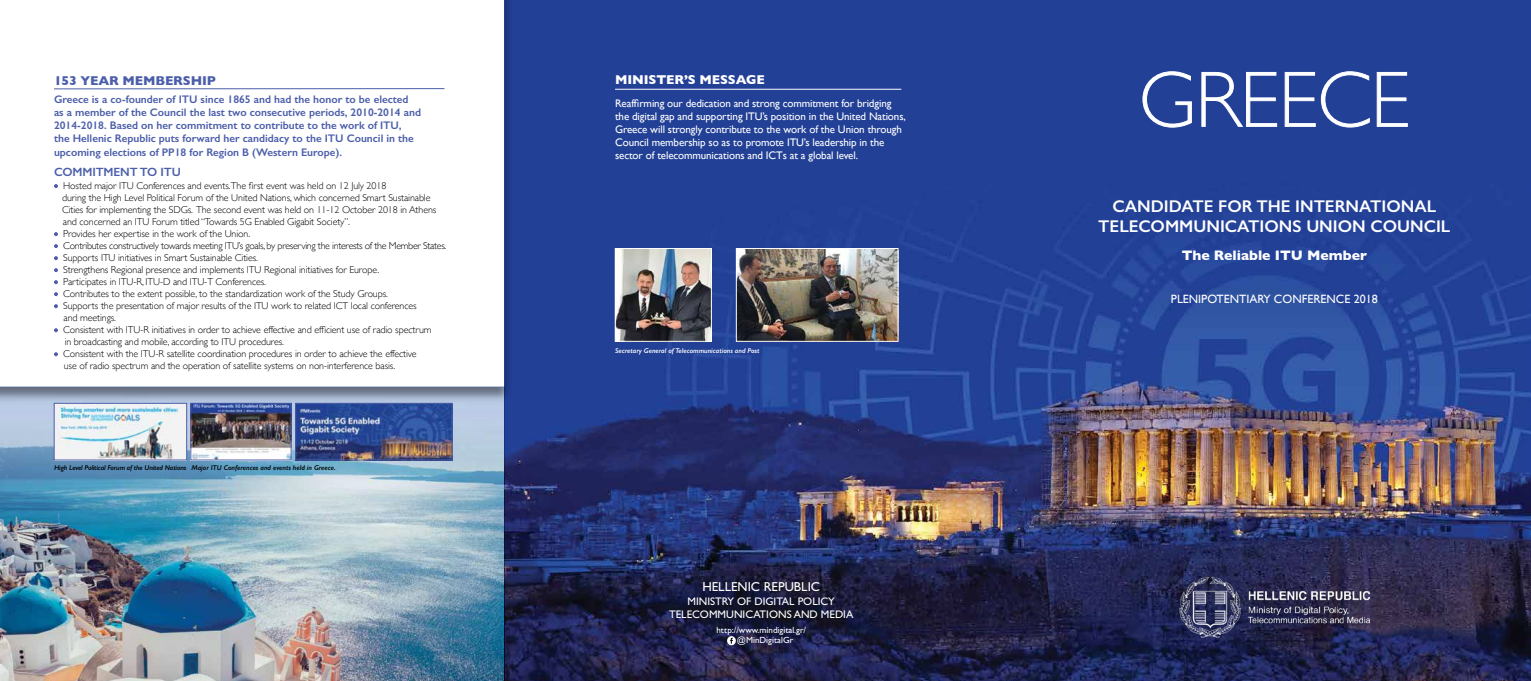
<style>
.page{position:relative;width:1531px;height:681px;background:#fff}
.page>*{position:absolute;margin:0;border:0;box-sizing:border-box;transform-origin:0 0}
.t1{font:300 expanded 79px "Gill Sans Hel";color:#fff}
.t2{font:600 17px/20.4px "Gill Sans";color:#fff;text-align:center}
.t3{font:700 14px "Gill Sans";color:#fff}
.t4{font:700 13px "Gill Sans";letter-spacing:-.01em;color:#4b5eaa}
.t5{font:700 13px "Gill Sans";letter-spacing:-.01em;color:#fff}
.t6{font:13px "Gill Sans Hel";color:#fff}
.t7{font:12px "Gill Sans";color:#fff}
.t8{font:600 12px "Gill Sans";letter-spacing:-.01em;color:#4b5eaa}
.t9{font:600 11px/13.2px "Gill Sans";color:#4b5eaa}
.t10{font:11px/13px "Gill Sans";letter-spacing:-.01em;color:#fff}
.t11{font:11px/13.2px "Gill Sans Hel";color:#fff;text-align:center}
.t12{font:300 10px/12px "Gill Sans";letter-spacing:-.01em;color:#000}
.t13{font:9px/10.8px "Gill Sans Hel";color:#fff}
.t14{font:italic 600 7px "Gill Sans";letter-spacing:-.02em;color:#000}
.t15{font:italic 600 7px "Gill Sans";color:#fff}
</style>
<div class="page">
<img style="left:505px;top:0;width:1026px;height:680px">
<img style="left:0;top:549px;width:505px;height:131px">
<img style="left:0;top:403px;width:505px;height:146px">
<div style="left:0;top:0;width:513px;height:403px;background:#000;opacity:.45"></div>
<div style="left:0;top:0;width:505px;height:386px;background:#fff"></div>
<svg style="left:54px;top:184px;width:4px;height:4px"></svg>
<svg style="left:54px;top:232px;width:4px;height:4px"></svg>
<svg style="left:54px;top:244px;width:4px;height:4px"></svg>
<svg style="left:54px;top:256px;width:4px;height:4px"></svg>
<svg style="left:54px;top:268px;width:4px;height:4px"></svg>
<svg style="left:54px;top:280px;width:4px;height:4px"></svg>
<svg style="left:54px;top:292px;width:4px;height:4px"></svg>
<svg style="left:54px;top:304px;width:4px;height:4px"></svg>
<svg style="left:54px;top:328px;width:4px;height:4px"></svg>
<svg style="left:54px;top:352px;width:4px;height:4px"></svg>
<svg style="left:1142px;top:71px;width:50px;height:57px;background:#3a55a1"></svg>
<svg style="left:1201px;top:71px;width:76px;height:57px;background:#3f59a4"></svg>
<svg style="left:1284px;top:71px;width:86px;height:57px;background:#3954a1"></svg>
<svg style="left:1376px;top:71px;width:32px;height:56px;background:#435ca5"></svg>
<svg style="left:727px;top:636px;width:9px;height:9px"></svg>
<svg style="left:730px;top:637px;width:3px;height:6px"></svg>
<img style="left:1177px;top:573px;width:194px;height:67px">
<hr style="left:54px;top:88px;width:390px;height:1px;background:#4b5eaa">
<hr style="left:615px;top:89px;width:286px;height:1px;background:#fff">
<img style="left:617px;top:250px;width:92px;height:89px">
<div style="left:615px;top:248px;width:96px;height:93px;border:1px solid #fff"></div>
<img style="left:738px;top:250px;width:158px;height:89px">
<div style="left:736px;top:248px;width:162px;height:93px;border:1px solid #fff"></div>
<img style="left:297px;top:405px;width:153px;height:53px">
<div style="left:295px;top:403px;width:157px;height:57px;border:1px solid #4b5eaa"></div>
<img style="left:193px;top:405px;width:96px;height:53px">
<div style="left:191px;top:403px;width:100px;height:57px;border:1px solid #4b5eaa"></div>
<img style="left:56px;top:405px;width:129px;height:53px">
<div style="left:54px;top:403px;width:133px;height:57px;border:1px solid #4b5eaa"></div>
<h3 class="t4" style="left:54px;top:70px;width:163px">153 YEAR MEMBERSHIP</h3>
<p class="t9" style="left:54px;top:92px;width:369px">Greece is a co-founder of ITU since 1865 and had the honor to be elected as a member of the Council the last two consecutive periods, 2010-2014 and 2014-2018. Based on her commitment to contribute to the work of ITU,<br>the Hellenic Republic puts forward her candidacy to the ITU Council in the upcoming elections of PP18 for Region B (Western Europe).</p>
<p class="t8" style="left:54px;top:165px;width:128px">COMMITMENT TO ITU</p>
<p class="t12" style="left:62px;top:179px;width:386px">Hosted major ITU Conferences and events.The first event was held on 12 July 2018<br>during the High Level Political Forum of the United Nations, which concerned Smart Sustainable Cities for implementing the SDGs. The second event was held on 11-12 October 2018 in Athens and concerned an ITU Forum titled “Towards 5G Enabled Gigabit Society”.<br>Provides her expertise in the work of the Union.<br>Contributes constructively towards meeting ITU’s goals, by preserving the interests of the Member States.<br>Supports ITU initiatives in Smart Sustainable Cities.<br>Strengthens Regional presence and implements ITU Regional initiatives for Europe.<br>Participates in ITU-R, ITU-D and ITU-T Conferences.<br>Contributes to the extent possible, to the standardization work of the Study Groups.<br>Supports the presentation of major results of the ITU work to related ICT local conferences<br>and meetings.<br>Consistent with ITU-R initiatives in order to achieve effective and efficient use of radio spectrum<br>in broadcasting and mobile, according to ITU procedures.<br>Consistent with the ITU-R satellite coordination procedures in order to achieve the effective<br>use of radio spectrum and the operation of satellite systems on non-interference basis.</p>
<p class="t14" style="left:54px;top:463px;width:283px">High Level Political Forum of the United Nations Major ITU Conferences and events held in Greece.</p>
<h3 class="t5" style="left:615px;top:69px;width:151px">MINISTER’S MESSAGE</h3>
<p class="t10" style="left:615px;top:96px;width:292px">Reaffirming our dedication and strong commitment for bridging the digital gap and supporting ITU’s position in the United Nations, Greece will strongly contribute to the work of the Union through Council membership so as to promote ITU’s leadership in the sector of telecommunications and ICTs at a global level.</p>
<p class="t15" style="left:615px;top:346px;width:146px">Secretary General of Telecommunications and Post</p>
<h3 class="t6" style="left:702px;top:580px;width:119px">HELLENIC REPUBLIC</h3>
<p class="t11" style="left:669px;top:594px;width:186px">MINISTRY OF DIGITAL POLICY<br>TELECOMMUNICATIONS AND MEDIA</p>
<p class="t13" style="left:737px;top:624px;width:71px;text-indent:-20px">http://www.mindigital.gr/ @MinDigitalGr</p>
<h1 class="t1" style="left:1139px;top:59px;width:272px">GREECE</h1>
<h2 class="t2" style="left:1098px;top:196px;width:353px">CANDIDATE FOR THE INTERNATIONAL<br>TELECOMMUNICATIONS UNION COUNCIL</h2>
<h3 class="t3" style="left:1182px;top:244px;width:187px">The Reliable ITU Member</h3>
<p class="t7" style="left:1171px;top:292px;width:208px">PLENIPOTENTIARY CONFERENCE 2018</p>
</div>
